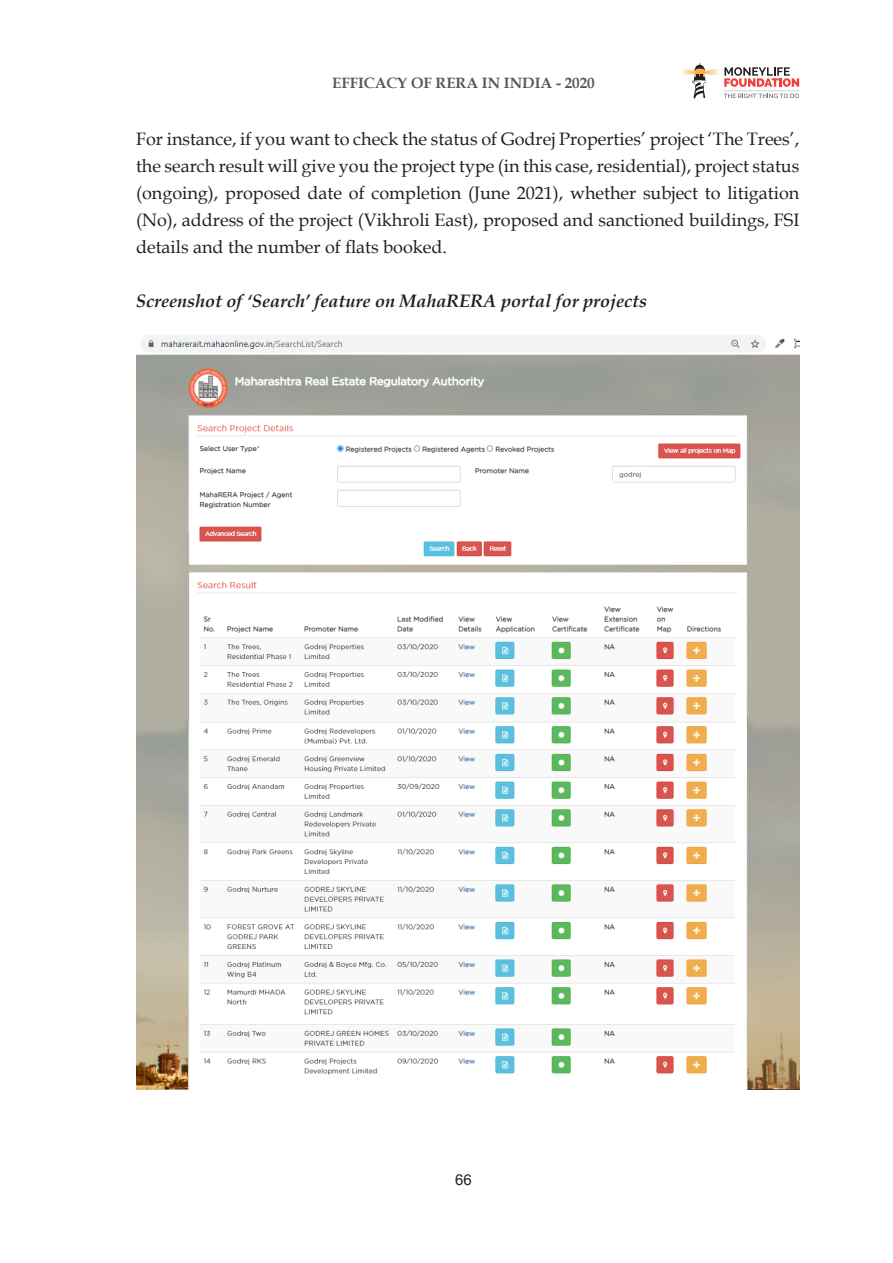
<style>
.page{position:relative;width:893px;height:1263px;background:#fff}
.page>*{position:absolute;margin:0;border:0;box-sizing:border-box;transform-origin:0 0}
.t1{font:18px/27px "Book Antiqua";color:#231f20;text-align:justify}
.t2{font:italic 700 18px "Book Antiqua";color:#231f20}
.t3{font:700 15px "Book Antiqua";color:#57585a}
.t4{font:15px "Arial";color:#231f20}
</style>
<div class="page">
<svg style="left:682px;top:64px;width:117px;height:35px"></svg>
<hr style="left:724px;top:90px;width:75px;height:1px;background:#d1d2d4">
<img style="left:136px;top:335px;width:663px;height:755px">
<p class="t3" style="left:332px;top:73px;width:264px">EFFICACY OF RERA IN INDIA - 2020</p>
<p class="t1" style="left:136px;top:125px;width:665px">For instance, if you want to check the status of Godrej Properties’ project ‘The Trees’, the search result will give you the project type (in this case, residential), project status (ongoing), proposed date of completion (June 2021), whether subject to litigation (No), address of the project (Vikhroli East), proposed and sanctioned buildings, FSI details and the number of flats booked.</p>
<p class="t2" style="left:136px;top:288px;width:513px">Screenshot of ‘Search’ feature on MahaRERA portal for projects</p>
<p class="t4" style="left:455px;top:1170px;width:18px">66</p>
</div>
